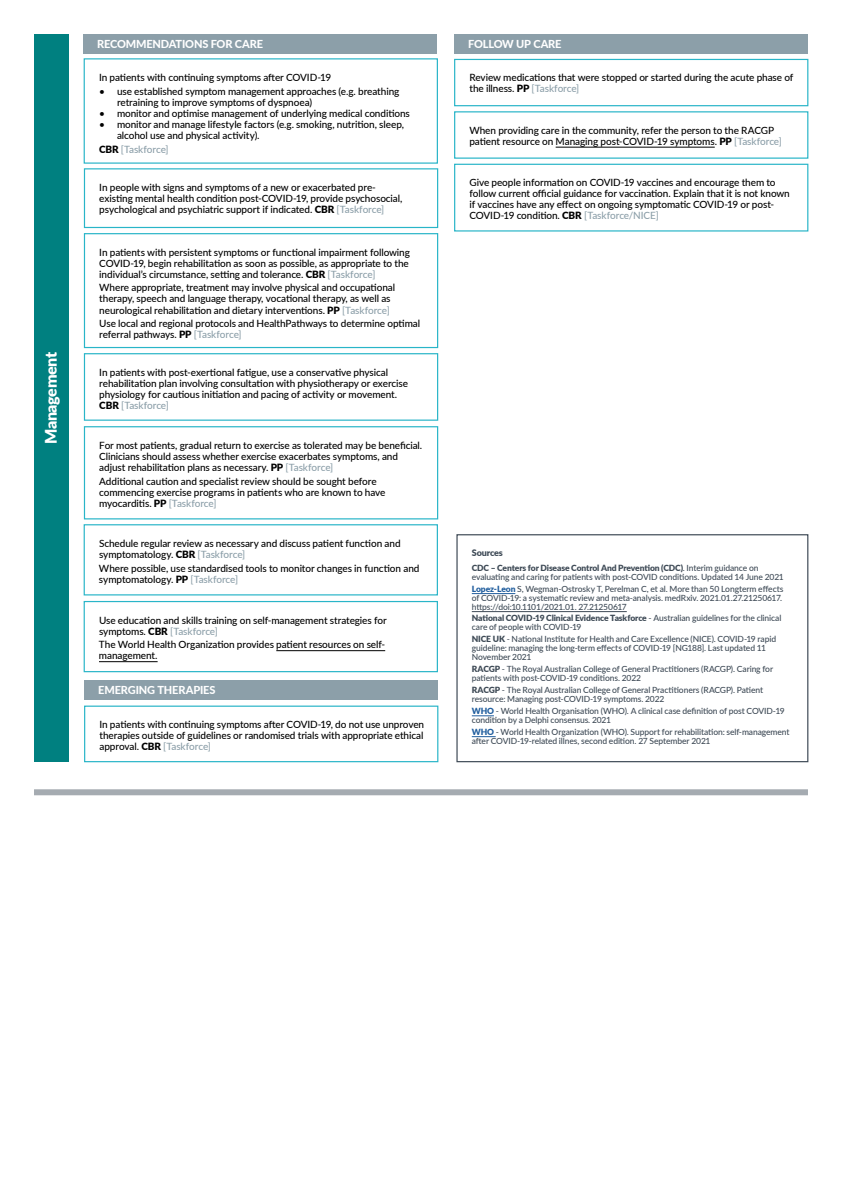
<style>
.page{position:relative;width:842px;height:1191px;background:#fff}
.page>*{position:absolute;margin:0;border:0;box-sizing:border-box;transform-origin:0 0}
.t1{font:900 16px "Lato";letter-spacing:-.02em;color:#fff}
.t2{font:800 11px "Lato";letter-spacing:-.015em;color:#fff}
.t3{font:500 10px/11px "Lato";letter-spacing:-.01em;color:#000}
.t4{font:500 10px "Lato";letter-spacing:-.01em;color:#8c9fa9}
.t5{font:900 9px "Lato";letter-spacing:-.015em;color:#3e4a56}
.t6{font:500 8.5px/9px "Lato";letter-spacing:-.01em;color:#3e4a56}
.s1{font-weight:900;color:#000}
.s2{font-weight:900}
.s3{color:#8c9fa9}
.s4{font-weight:900;color:#215e9e}
</style>
<div class="page">
<div style="left:34px;top:789px;width:774px;height:6px;background:#a5abb1"></div>
<hr style="left:472px;top:593px;width:43px;height:1px;background:#215e9e">
<hr style="left:472px;top:611px;width:155px;height:1px;background:#3e4a56">
<svg style="left:472px;top:715px;width:22px;height:1px"></svg>
<svg style="left:472px;top:736px;width:24px;height:1px"></svg>
<div style="left:456px;top:534px;width:352px;height:228px;border:1px solid #3e4a56"></div>
<div style="left:34px;top:34px;width:34px;height:728px;background:#008080"></div>
<div style="left:454px;top:59px;width:354px;height:47px;border:1px solid #29b5c8"></div>
<hr style="left:556px;top:147px;width:159px;height:1px;background:#000">
<div style="left:454px;top:111px;width:354px;height:48px;border:1px solid #29b5c8"></div>
<div style="left:454px;top:164px;width:354px;height:67px;border:1px solid #29b5c8"></div>
<div style="left:83px;top:34px;width:354px;height:20px;background:#8c9fa9"></div>
<div style="left:454px;top:34px;width:354px;height:20px;background:#8c9fa9"></div>
<div style="left:84px;top:58px;width:354px;height:106px;border:1px solid #29b5c8"></div>
<div style="left:84px;top:353px;width:354px;height:68px;border:1px solid #29b5c8"></div>
<div style="left:84px;top:426px;width:354px;height:93px;border:1px solid #29b5c8"></div>
<div style="left:84px;top:168px;width:354px;height:60px;border:1px solid #29b5c8"></div>
<div style="left:84px;top:233px;width:354px;height:115px;border:1px solid #29b5c8"></div>
<div style="left:84px;top:524px;width:354px;height:71px;border:1px solid #29b5c8"></div>
<hr style="left:276px;top:650px;width:109px;height:1px;background:#000">
<hr style="left:99px;top:661px;width:59px;height:1px;background:#000">
<div style="left:84px;top:601px;width:354px;height:71px;border:1px solid #29b5c8"></div>
<div style="left:84px;top:705px;width:354px;height:57px;border:1px solid #29b5c8"></div>
<div style="left:84px;top:680px;width:354px;height:20px;background:#8c9fa9"></div>
<h1 class="t1" style="left:39px;top:444px;width:94px;rotate:-90deg">Management</h1>
<p class="t2" style="left:97px;top:36px;width:167px">RECOMMENDATIONS FOR CARE</p>
<p class="t2" style="left:468px;top:36px;width:95px">FOLLOW UP CARE</p>
<p class="t3" style="left:99px;top:71px;width:234px">In patients with continuing symptoms after COVID-19</p>
<p class="t3" style="left:117px;top:85px;width:284px;text-indent:-18px">• use established symptom management approaches (e.g. breathing retraining to improve symptoms of dyspnoea)</p>
<p class="t3" style="left:99px;top:107px;width:312px">• monitor and optimise management of underlying medical conditions</p>
<p class="t3" style="left:117px;top:118px;width:289px;text-indent:-18px">• monitor and manage lifestyle factors (e.g. smoking, nutrition, sleep, alcohol use and physical activity).</p>
<p class="t4" style="left:99px;top:142px;width:71px"><span class="s1">CBR</span> [Taskforce]</p>
<p class="t3" style="left:469px;top:72px;width:325px">Review medications that were stopped or started during the acute phase of the illness. <span class="s2">PP</span> <span class="s3">[Taskforce]</span></p>
<p class="t3" style="left:469px;top:124px;width:314px">When providing care in the community, refer the person to the RACGP patient resource on Managing post-COVID-19 symptoms. <span class="s2">PP</span> <span class="s3">[Taskforce]</span></p>
<p class="t3" style="left:469px;top:177px;width:322px">Give people information on COVID-19 vaccines and encourage them to follow current official guidance for vaccination. Explain that it is not known if vaccines have any effect on ongoing symptomatic COVID-19 or post-COVID-19 condition. <span class="s2">CBR</span> <span class="s3">[Taskforce/NICE]</span></p>
<p class="t3" style="left:99px;top:181px;width:305px">In people with signs and symptoms of a new or exacerbated pre&shy;existing mental health condition post-COVID-19, provide psychosocial, psychological and psychiatric support if indicated. <span class="s2">CBR</span> <span class="s3">[Taskforce]</span></p>
<p class="t3" style="left:99px;top:246px;width:312px;text-align:justify">In patients with persistent symptoms or functional impairment following COVID-19, begin rehabilitation as soon as possible, as appropriate to the individual’s circumstance, setting and tolerance. <span class="s2">CBR</span> <span class="s3">[Taskforce]</span></p>
<p class="t3" style="left:99px;top:282px;width:297px">Where appropriate, treatment may involve physical and occupational therapy, speech and language therapy, vocational therapy, as well as neurological rehabilitation and dietary interventions. <span class="s2">PP</span> <span class="s3">[Taskforce]</span></p>
<p class="t3" style="left:99px;top:318px;width:322px">Use local and regional protocols and HealthPathways to determine optimal referral pathways. <span class="s2">PP</span> <span class="s3">[Taskforce]</span></p>
<p class="t3" style="left:99px;top:366px;width:310px">In patients with post-exertional fatigue, use a conservative physical rehabilitation plan involving consultation with physiotherapy or exercise physiology for cautious initiation and pacing of activity or movement.<br><span class="s2">CBR</span> <span class="s3">[Taskforce]</span></p>
<p class="t3" style="left:99px;top:439px;width:325px">For most patients, gradual return to exercise as tolerated may be beneficial.<br>Clinicians should assess whether exercise exacerbates symptoms, and adjust rehabilitation plans as necessary. <span class="s2">PP</span> <span class="s3">[Taskforce]</span></p>
<p class="t3" style="left:99px;top:475px;width:288px">Additional caution and specialist review should be sought before commencing exercise programs in patients who are known to have myocarditis. <span class="s2">PP</span> <span class="s3">[Taskforce]</span></p>
<p class="t3" style="left:99px;top:537px;width:303px">Schedule regular review as necessary and discuss patient function and symptomatology. <span class="s2">CBR</span> <span class="s3">[Taskforce]</span></p>
<p class="t3" style="left:99px;top:562px;width:322px">Where possible, use standardised tools to monitor changes in function and symptomatology. <span class="s2">PP</span> <span class="s3">[Taskforce]</span></p>
<p class="t3" style="left:99px;top:614px;width:289px">Use education and skills training on self-management strategies for symptoms. <span class="s2">CBR</span> <span class="s3">[Taskforce]</span></p>
<p class="t3" style="left:99px;top:639px;width:288px">The World Health Organization provides patient resources on self&shy;management.</p>
<p class="t2" style="left:98px;top:682px;width:119px">EMERGING THERAPIES</p>
<p class="t3" style="left:99px;top:718px;width:326px;text-align:justify">In patients with continuing symptoms after COVID-19, do not use unproven therapies outside of guidelines or randomised trials with appropriate ethical approval. <span class="s2">CBR</span> <span class="s3">[Taskforce]</span></p>
<p class="t5" style="left:472px;top:546px;width:33px">Sources</p>
<p class="t6" style="left:472px;top:563px;width:314px"><span class="s2">CDC – Centers for Disease Control And Prevention (CDC)</span>. Interim guidance on evaluating and caring for patients with post-COVID conditions. Updated 14 June 2021</p>
<p class="t6" style="left:472px;top:583px;width:313px"><span class="s4">Lopez-Leon</span> S, Wegman-Ostrosky T, Perelman C, et al. More than 50 Longterm effects of COVID-19: a systematic review and meta-analysis. medRxiv. 2021.01.27.21250617. https://doi:10.1101/2021.01. 27.21250617</p>
<p class="t6" style="left:472px;top:613px;width:311px"><span class="s2">National COVID-19 Clinical Evidence Taskforce</span> - Australian guidelines for the clinical care of people with COVID-19</p>
<p class="t6" style="left:472px;top:634px;width:306px"><span class="s2">NICE UK</span> - National Institute for Health and Care Excellence (NICE). COVID-19 rapid guideline: managing the long-term effects of COVID-19 [NG188]. Last updated 11<br>November 2021</p>
<p class="t6" style="left:472px;top:664px;width:303px"><span class="s2">RACGP</span> - The Royal Australian College of General Practitioners (RACGP). Caring for patients with post-COVID-19 conditions. 2022</p>
<p class="t6" style="left:472px;top:685px;width:293px"><span class="s2">RACGP</span> - The Royal Australian College of General Practitioners (RACGP). Patient resource: Managing post-COVID-19 symptoms. 2022</p>
<p class="t6" style="left:472px;top:706px;width:314px"><span class="s4">WHO</span> - World Health Organisation (WHO). A clinical case definition of post COVID-19 condition by a Delphi consensus. 2021</p>
<p class="t6" style="left:472px;top:726px;width:319px"><span class="s4">WHO</span> - World Health Organization (WHO). Support for rehabilitation: self-management after COVID-19-related illnes, second edition. 27 September 2021</p>
</div>
